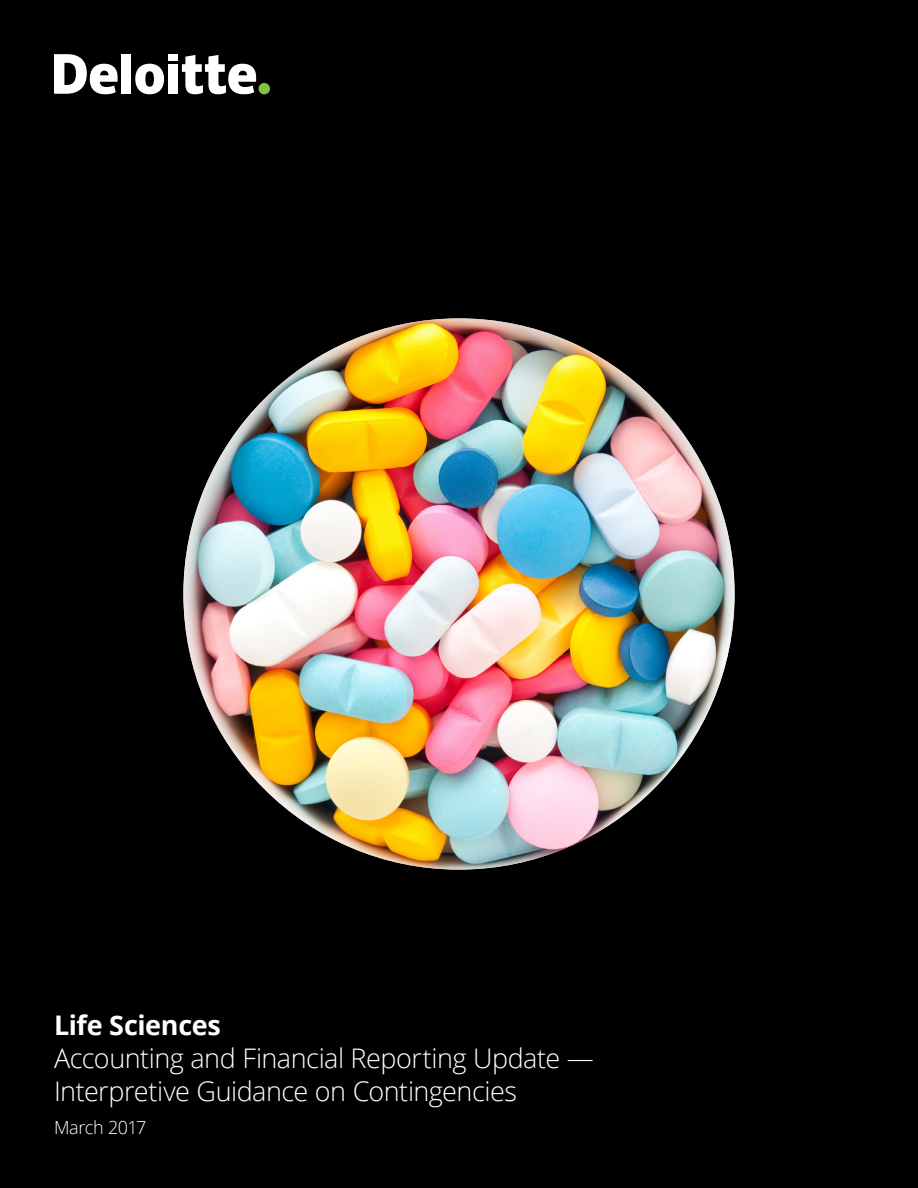
<style>
.page{position:relative;width:918px;height:1188px;background:#000}
.page>*{position:absolute;margin:0;border:0;box-sizing:border-box;transform-origin:0 0}
.t1{font:300 27px/33px "Open Sans";letter-spacing:-.02em;color:#fff}
.t2{font:700 27px "Open Sans";letter-spacing:-.015em;color:#fff}
.t3{font:300 18px "Open Sans";letter-spacing:-.03em;color:#fff}
</style>
<div class="page">
<div style="left:259px;top:83px;width:11px;height:11px;background:#80c342;border-radius:50%"></div>
<div style="left:121px;top:54px;width:10px;height:40px;background:#fff"></div>
<svg style="left:135px;top:64px;width:29px;height:30px"></svg>
<div style="left:168px;top:64px;width:10px;height:30px;background:#fff"></div>
<div style="left:168px;top:54px;width:10px;height:7px;background:#fff"></div>
<svg style="left:182px;top:55px;width:74px;height:39px"></svg>
<svg style="left:54px;top:54px;width:64px;height:40px"></svg>
<img style="left:183px;top:318px;width:552px;height:552px;border-radius:276px">
<p class="t2" style="left:54px;top:1006px;width:168px">Life Sciences</p>
<p class="t1" style="left:54px;top:1041px;width:541px">Accounting and Financial Reporting Update —<br>Interpretive Guidance on Contingencies</p>
<p class="t3" style="left:54px;top:1115px;width:94px">March 2017</p>
</div>
